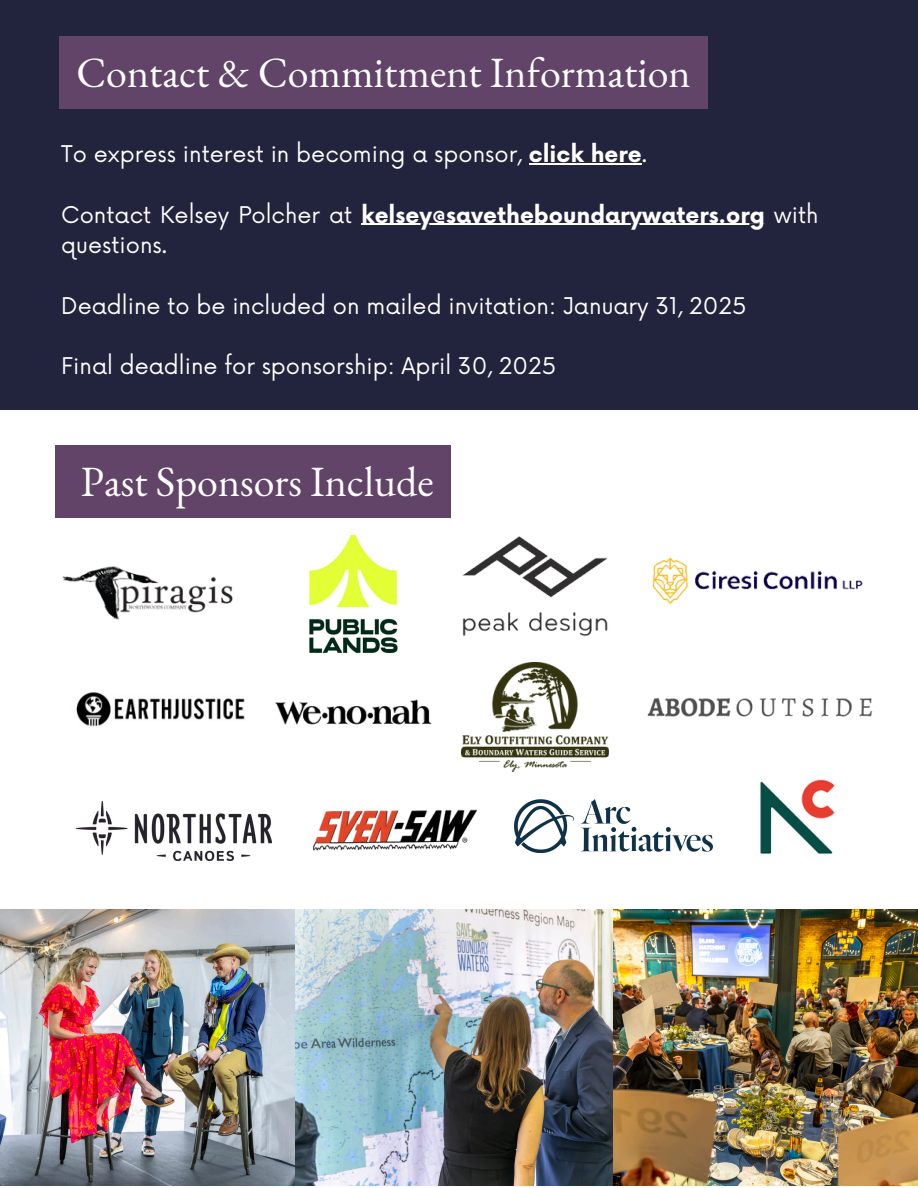
<style>
.page{position:relative;width:918px;height:1188px;background:#fff}
.page>*{position:absolute;margin:0;border:0;box-sizing:border-box;transform-origin:0 0}
.t1{font:42px "EB Garamond";color:#fff}
.t2{font:22.5px "Now";color:#fff}
.t3{font:700 22.5px "Now";color:#fff}
.s1{font-weight:700}
.s2{font-weight:400}
</style>
<div class="page">
<div style="left:0;top:0;width:918px;height:409px;background:#22233d"></div>
<img style="left:62px;top:566px;width:170px;height:54px">
<img style="left:76px;top:692px;width:169px;height:35px">
<img style="left:76px;top:801px;width:195px;height:60px">
<img style="left:691px;top:698px;width:182px;height:19px">
<img style="left:760px;top:779px;width:75px;height:75px">
<img style="left:313px;top:810px;width:164px;height:41px">
<img style="left:275px;top:701px;width:104px;height:24px">
<img style="left:462px;top:742px;width:146px;height:30px">
<img style="left:515px;top:799px;width:198px;height:53px">
<img style="left:0;top:909px;width:918px;height:277px">
<img style="left:309px;top:536px;width:70px;height:117px">
<img style="left:379px;top:536px;width:312px;height:206px">
<img style="left:646px;top:549px;width:217px;height:67px">
<hr style="left:529px;top:163px;width:113px;height:1px;background:#fff">
<hr style="left:361px;top:224px;width:404px;height:1px;background:#fff">
<div style="left:59px;top:37px;width:649px;height:72px;background:#614467"></div>
<div style="left:55px;top:445px;width:396px;height:73px;background:#614467"></div>
<p class="t1" style="left:76px;top:45px;width:616px">Contact &amp; Commitment Information</p>
<h1 class="t2" style="left:61px;top:141px;width:587px">To express interest in becoming a sponsor, <span class="s1">click here</span>.</h1>
<p class="t3" style="left:61px;top:202px;width:759px"><span class="s2">Contact Kelsey Polcher at</span> kelsey@savetheboundarywaters.org <span class="s2">with</span></p>
<p class="t2" style="left:61px;top:232px;width:107px">questions.</p>
<p class="t2" style="left:61px;top:293px;width:687px">Deadline to be included on mailed invitation: January 31, 2025</p>
<p class="t2" style="left:61px;top:354px;width:496px">Final deadline for sponsorship: April 30, 2025</p>
<p class="t1" style="left:81px;top:453px;width:355px">Past Sponsors Include</p>
</div>
